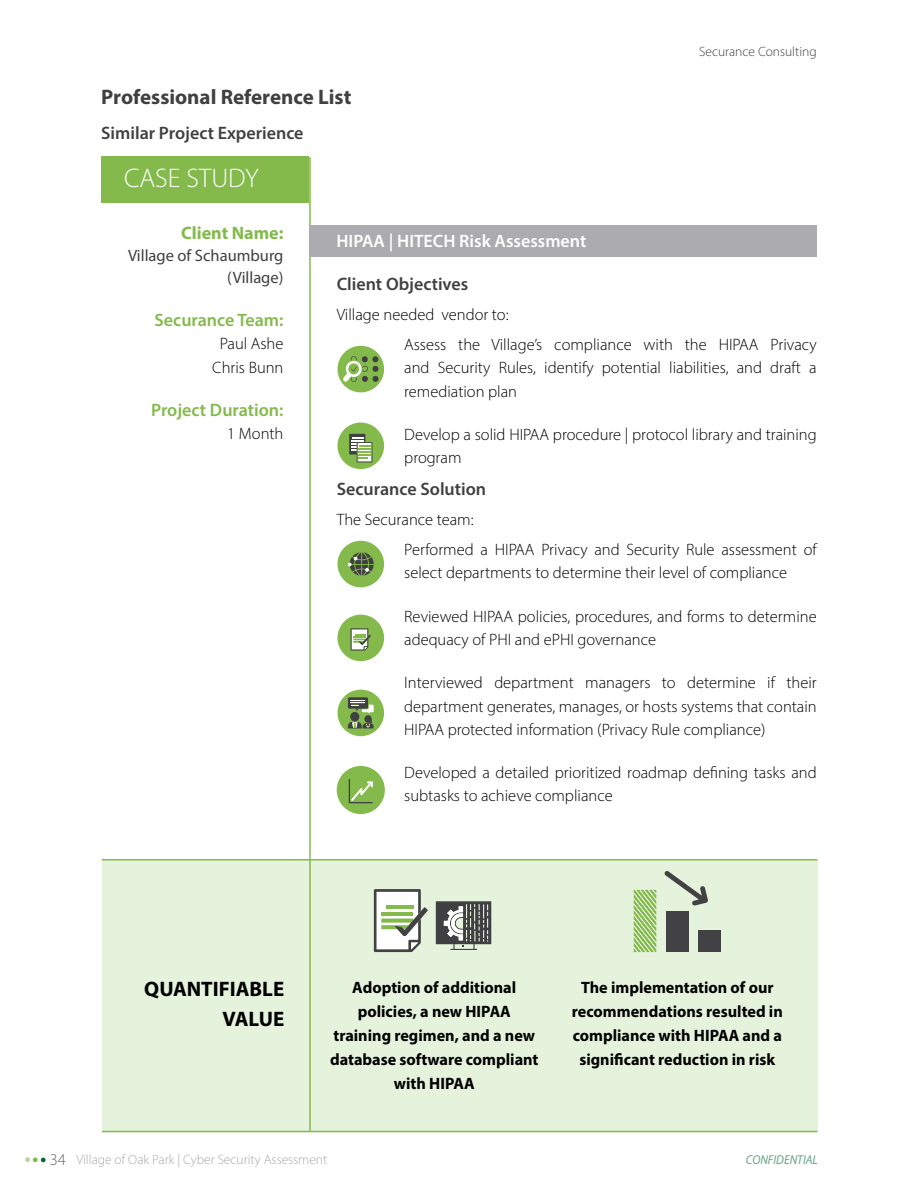
<style>
.page{position:relative;width:918px;height:1188px;background:#fff}
.page>*{position:absolute;margin:0;border:0;box-sizing:border-box;transform-origin:0 0}
.t1{font:300 27px "Myriad Pro";color:#fff}
.t2{font:700 21px "Myriad Pro";color:#404042}
.t3{font:700 21px/30px "Myriad Pro";color:#000;text-align:right}
.t4{font:600 18px "Myriad Pro";color:#404042}
.t5{font:600 18px "Myriad Pro";color:#83ba4b}
.t6{font:600 18px "Myriad Pro";color:#fff}
.t7{font:700 18px "Myriad Pro";color:#83ba4b}
.t8{font:300 16.5px/23.2px "Myriad Pro";color:#000}
.t9{font:700 16.5px/24px "Myriad Pro";color:#000;text-align:center}
.t10{font:16.5px/21.8px "Myriad Pro";color:#404042;text-align:right}
.t11{font:300 13.5px "Myriad Pro";color:#a7a8aa}
.t12{font:300 13.5px "Myriad Pro";color:#404042}
.t13{font:italic 12.9px "Myriad Pro";color:#66a588;scale:.93 1}
.s1{font-size:16.5px;color:#666668}
</style>
<div class="page">
<svg style="left:25px;top:1157px;width:21px;height:5px"></svg>
<div style="left:102px;top:859px;width:716px;height:272px;background:#e6f3dc"></div>
<hr style="left:309px;top:157px;width:2px;height:974px;background:#83ba4b">
<div style="left:101px;top:157px;width:208px;height:46px;background:#83ba4b"></div>
<hr style="left:102px;top:859px;width:716px;height:2px;background:#83ba4b">
<hr style="left:102px;top:1131px;width:716px;height:1px;background:#83ba4b">
<div style="left:309px;top:226px;width:508px;height:31px;background:#ababb0"></div>
<div style="left:337px;top:690px;width:47px;height:46px;background:#83ba4b;border-radius:50%"></div>
<svg style="left:348px;top:697px;width:26px;height:31px"></svg>
<div style="left:337px;top:541px;width:47px;height:46px;background:#83ba4b;border-radius:50%"></div>
<svg style="left:348px;top:552px;width:26px;height:24px"></svg>
<div style="left:337px;top:615px;width:47px;height:46px;background:#83ba4b;border-radius:50%"></div>
<svg style="left:351px;top:628px;width:20px;height:23px"></svg>
<div style="left:337px;top:767px;width:47px;height:46px;background:#83ba4b;border-radius:50%"></div>
<div style="left:337px;top:766px;width:48px;height:48px;border:2px solid #83ba49;border-radius:50%"></div>
<svg style="left:349px;top:779px;width:24px;height:24px"></svg>
<div style="left:698px;top:931px;width:23px;height:21px;background:#424143"></div>
<div style="left:666px;top:911px;width:23px;height:41px;background:#424143"></div>
<svg style="left:634px;top:890px;width:22px;height:63px"></svg>
<svg style="left:664px;top:871px;width:44px;height:35px"></svg>
<svg style="left:374px;top:889px;width:54px;height:63px;background:#c0c9b8"></svg>
<svg style="left:436px;top:901px;width:55px;height:49px;background:#787b77"></svg>
<div style="left:337px;top:346px;width:47px;height:46px;background:#83ba4b;border-radius:50%"></div>
<svg style="left:343px;top:356px;width:35px;height:26px"></svg>
<div style="left:337px;top:423px;width:47px;height:46px;background:#83ba4b;border-radius:50%"></div>
<svg style="left:349px;top:434px;width:23px;height:28px"></svg>
<p class="t2" style="left:101px;top:83px;width:252px">Professional Reference List</p>
<p class="t4" style="left:101px;top:121px;width:204px">Similar Project Experience</p>
<h1 class="t1" style="left:124px;top:162px;width:136px">CASE STUDY</h1>
<p class="t12" style="left:699px;top:43px;width:119px">Securance Consulting</p>
<p class="t7" style="left:181px;top:221px;width:104px">Client Name:</p>
<p class="t10" style="left:128px;top:244px;width:157px">Village of Schaumburg (Village)</p>
<p class="t5" style="left:155px;top:309px;width:130px">Securance Team:</p>
<p class="t8" style="left:212px;top:332px;width:73px;text-align:center">Paul Ashe<br>Chris Bunn</p>
<p class="t5" style="left:151px;top:399px;width:134px">Project Duration:</p>
<p class="t8" style="left:227px;top:422px;width:58px">1 Month</p>
<p class="t6" style="left:337px;top:230px;width:251px">HIPAA | HITECH Risk Assessment</p>
<p class="t4" style="left:337px;top:273px;width:133px">Client Objectives</p>
<p class="t8" style="left:404px;top:299px;width:414px;line-height:30px;text-indent:-68px">Village needed vendor to:<br>Assess the Village’s compliance with the HIPAA Privacy</p>
<p class="t8" style="left:404px;top:356px;width:414px">and Security Rules, identify potential liabilities, and draft a remediation plan</p>
<p class="t8" style="left:404px;top:423px;width:414px">Develop a solid HIPAA procedure | protocol library and training program</p>
<p class="t4" style="left:337px;top:477px;width:151px">Securance Solution</p>
<p class="t8" style="left:404px;top:504px;width:414px;line-height:30px;text-indent:-68px">The Securance team:<br>Performed a HIPAA Privacy and Security Rule assessment of</p>
<p class="t8" style="left:404px;top:561px;width:384px">select departments to determine their level of compliance</p>
<p class="t8" style="left:404px;top:604px;width:414px">Reviewed HIPAA policies, procedures, and forms to determine adequacy of PHI and ePHI governance</p>
<p class="t8" style="left:404px;top:671px;width:414px;text-align:justify">Interviewed department managers to determine if their department generates, manages, or hosts systems that contain HIPAA protected information (Privacy Rule compliance)</p>
<p class="t8" style="left:404px;top:761px;width:414px">Developed a detailed prioritized roadmap defining tasks and subtasks to achieve compliance</p>
<p class="t3" style="left:144px;top:974px;width:141px">QUANTIFIABLE<br>VALUE</p>
<p class="t9" style="left:330px;top:975px;width:210px">Adoption of additional policies, a new HIPAA training regimen, and a new database software compliant with HIPAA</p>
<p class="t9" style="left:572px;top:975px;width:212px">The implementation of our recommendations resulted in compliance with HIPAA and a significant reduction in risk</p>
<p class="t11" style="left:50px;top:1152px;width:279px"><span class="s1">34</span> Village of Oak Park | Cyber Security Assessment</p>
<p class="t13" style="left:746px;top:1152px;width:79px">CONFIDENTIAL</p>
</div>
